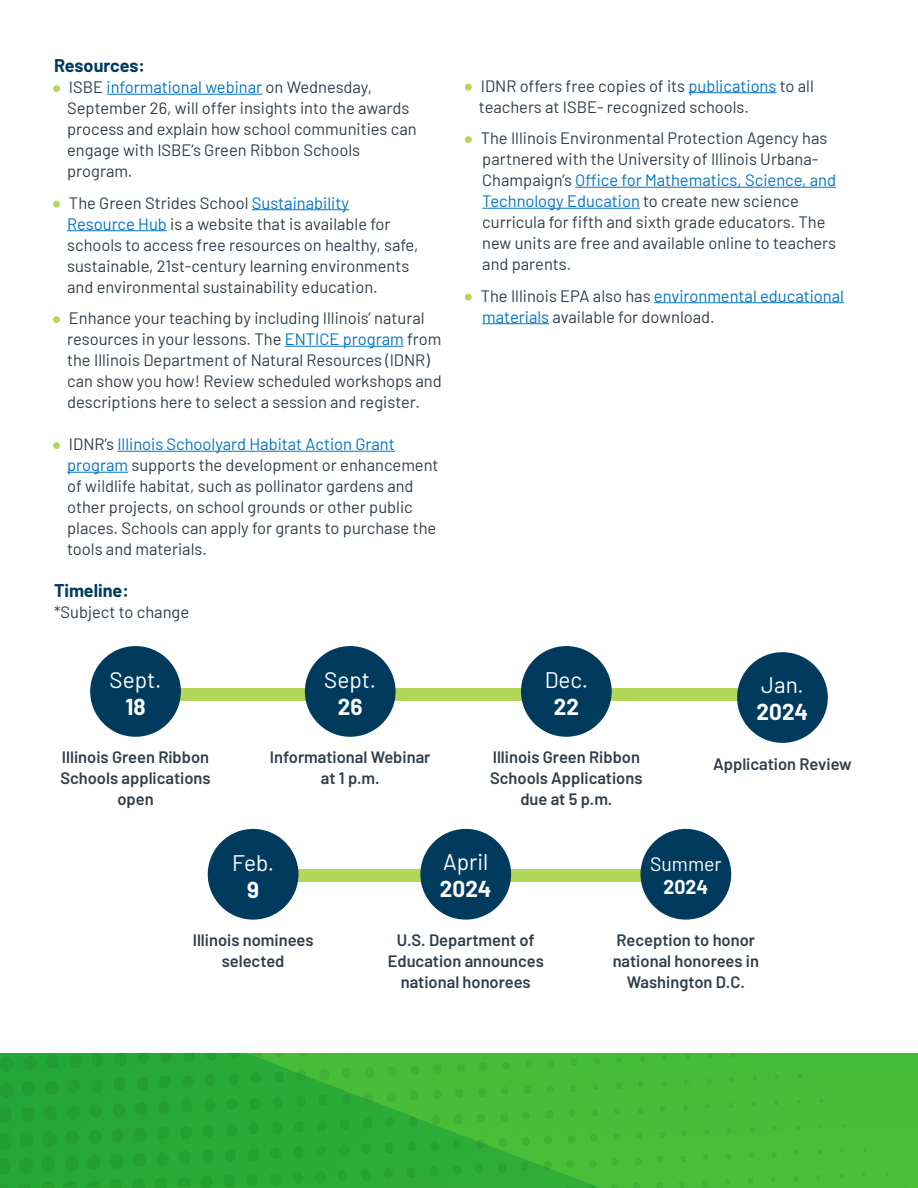
<style>
.page{position:relative;width:918px;height:1188px;background:#fff}
.page>*{position:absolute;margin:0;border:0;box-sizing:border-box;transform-origin:0 0}
.t1{font:22.5px "Barlow";color:#fefefe}
.t2{font:700 22.5px "Barlow";color:#fefefe}
.t3{font:19.5px "Barlow";color:#fefefe}
.t4{font:700 19.5px "Barlow";color:#fefefe}
.t5{font:700 18px "Barlow";letter-spacing:-.005em;color:#003b5e}
.t6{font:16.5px/21px "Barlow";color:#303e49}
.t7{font:600 16.5px/21px "Barlow";color:#303e49;text-align:center}
.s1{color:#b3d857}
.s2{color:#0074c7}
</style>
<div class="page">
<div style="left:238px;top:869px;width:452px;height:13px;background:#b3d857"></div>
<div style="left:136px;top:688px;width:646px;height:13px;background:#b3d857"></div>
<svg style="left:0;top:1053px;width:918px;height:135px;background:#39b238"></svg>
<hr style="left:107px;top:94px;width:155px;height:1px;background:#0074c7">
<hr style="left:252px;top:209px;width:97px;height:1px;background:#0074c7">
<hr style="left:67px;top:230px;width:100px;height:1px;background:#0074c7">
<hr style="left:285px;top:346px;width:119px;height:1px;background:#0074c7">
<hr style="left:117px;top:451px;width:278px;height:1px;background:#0074c7">
<hr style="left:67px;top:472px;width:61px;height:1px;background:#0074c7">
<hr style="left:689px;top:92px;width:87px;height:1px;background:#0074c7">
<hr style="left:575px;top:187px;width:261px;height:1px;background:#0074c7">
<hr style="left:482px;top:208px;width:158px;height:1px;background:#0074c7">
<hr style="left:654px;top:302px;width:190px;height:1px;background:#0074c7">
<hr style="left:482px;top:323px;width:67px;height:1px;background:#0074c7">
<div style="left:90px;top:646px;width:91px;height:91px;background:#003b5e;border-radius:50%"></div>
<div style="left:305px;top:646px;width:91px;height:91px;background:#003b5e;border-radius:50%"></div>
<div style="left:521px;top:646px;width:91px;height:91px;background:#003b5e;border-radius:50%"></div>
<div style="left:737px;top:652px;width:91px;height:91px;background:#003b5e;border-radius:50%"></div>
<div style="left:208px;top:829px;width:90px;height:91px;background:#003b5e;border-radius:50%"></div>
<div style="left:420px;top:829px;width:91px;height:91px;background:#003b5e;border-radius:50%"></div>
<div style="left:641px;top:829px;width:90px;height:91px;background:#003b5e;border-radius:50%"></div>
<p class="t5" style="left:54px;top:52px;width:93px">Resources:</p>
<p class="t6" style="left:67px;top:75px;width:351px;text-indent:-13px"><span class="s1">•</span> ISBE <span class="s2">informational webinar</span> on Wednesday, September 26, will offer insights into the awards process and explain how school communities can engage with ISBE’s Green Ribbon Schools program.</p>
<p class="t6" style="left:67px;top:191px;width:353px;text-indent:-13px"><span class="s1">•</span> The Green Strides School <span class="s2">Sustainability Resource Hub</span> is a website that is available for schools to access free resources on healthy, safe, sustainable, 21st-century learning environments and environmental sustainability education.</p>
<p class="t6" style="left:67px;top:306px;width:376px;text-indent:-13px"><span class="s1">•</span> Enhance your teaching by including Illinois’ natural resources in your lessons. The <span class="s2">ENTICE program</span> from the Illinois Department of Natural Resources (IDNR) can show you how! Review scheduled workshops and descriptions here to select a session and register.</p>
<p class="t6" style="left:67px;top:432px;width:373px;text-indent:-13px"><span class="s1">•</span> IDNR’s <span class="s2">Illinois Schoolyard Habitat Action Grant program</span> supports the development or enhancement of wildlife habitat, such as pollinator gardens and other projects, on school grounds or other public places. Schools can apply for grants to purchase the tools and materials.</p>
<p class="t5" style="left:54px;top:577px;width:76px">Timeline:</p>
<p class="t6" style="left:54px;top:600px;width:137px">*Subject to change</p>
<h1 class="t1" style="left:110px;top:664px;width:53px">Sept.</h1>
<h1 class="t2" style="left:125px;top:690px;width:22px">18</h1>
<p class="t7" style="left:60px;top:746px;width:152px">Illinois Green Ribbon<br>Schools applications open</p>
<h1 class="t1" style="left:324px;top:664px;width:53px">Sept.</h1>
<h1 class="t2" style="left:338px;top:690px;width:26px">26</h1>
<p class="t7" style="left:270px;top:746px;width:162px">Informational Webinar at 1 p.m.</p>
<p class="t6" style="left:479px;top:74px;width:336px;text-indent:-13px"><span class="s1">•</span> IDNR offers free copies of its <span class="s2">publications</span> to all teachers at ISBE- recognized schools.</p>
<p class="t6" style="left:482px;top:126px;width:355px;text-indent:-16px"><span class="s1">•</span> The Illinois Environmental Protection Agency has partnered with the University of Illinois Urbana-Champaign’s <span class="s2">Office for Mathematics, Science, and Technology Education</span> to create new science curricula for fifth and sixth grade educators. The new units are free and available online to teachers and parents.</p>
<p class="t6" style="left:482px;top:284px;width:363px;text-indent:-16px"><span class="s1">•</span> The Illinois EPA also has <span class="s2">environmental educational materials</span> available for download.</p>
<h1 class="t1" style="left:545px;top:664px;width:45px">Dec.</h1>
<h1 class="t2" style="left:554px;top:690px;width:27px">22</h1>
<p class="t7" style="left:490px;top:746px;width:154px">Illinois Green Ribbon<br>Schools Applications due at 5 p.m.</p>
<h1 class="t1" style="left:761px;top:668px;width:44px">Jan.</h1>
<h1 class="t2" style="left:757px;top:695px;width:53px">2024</h1>
<p class="t7" style="left:713px;top:752px;width:140px">Application Review</p>
<h1 class="t1" style="left:232px;top:847px;width:43px">Feb.</h1>
<h1 class="t2" style="left:247px;top:873px;width:13px">9</h1>
<p class="t7" style="left:193px;top:928px;width:122px">Illinois nominees selected</p>
<h1 class="t1" style="left:443px;top:845px;width:47px">April</h1>
<h1 class="t2" style="left:440px;top:872px;width:53px">2024</h1>
<p class="t7" style="left:388px;top:928px;width:158px">U.S. Department of<br>Education announces national honorees</p>
<p class="t3" style="left:650px;top:850px;width:73px">Summer</p>
<p class="t4" style="left:663px;top:873px;width:46px">2024</p>
<p class="t7" style="left:613px;top:928px;width:148px">Reception to honor national honorees in<br>Washington D.C.</p>
</div>
